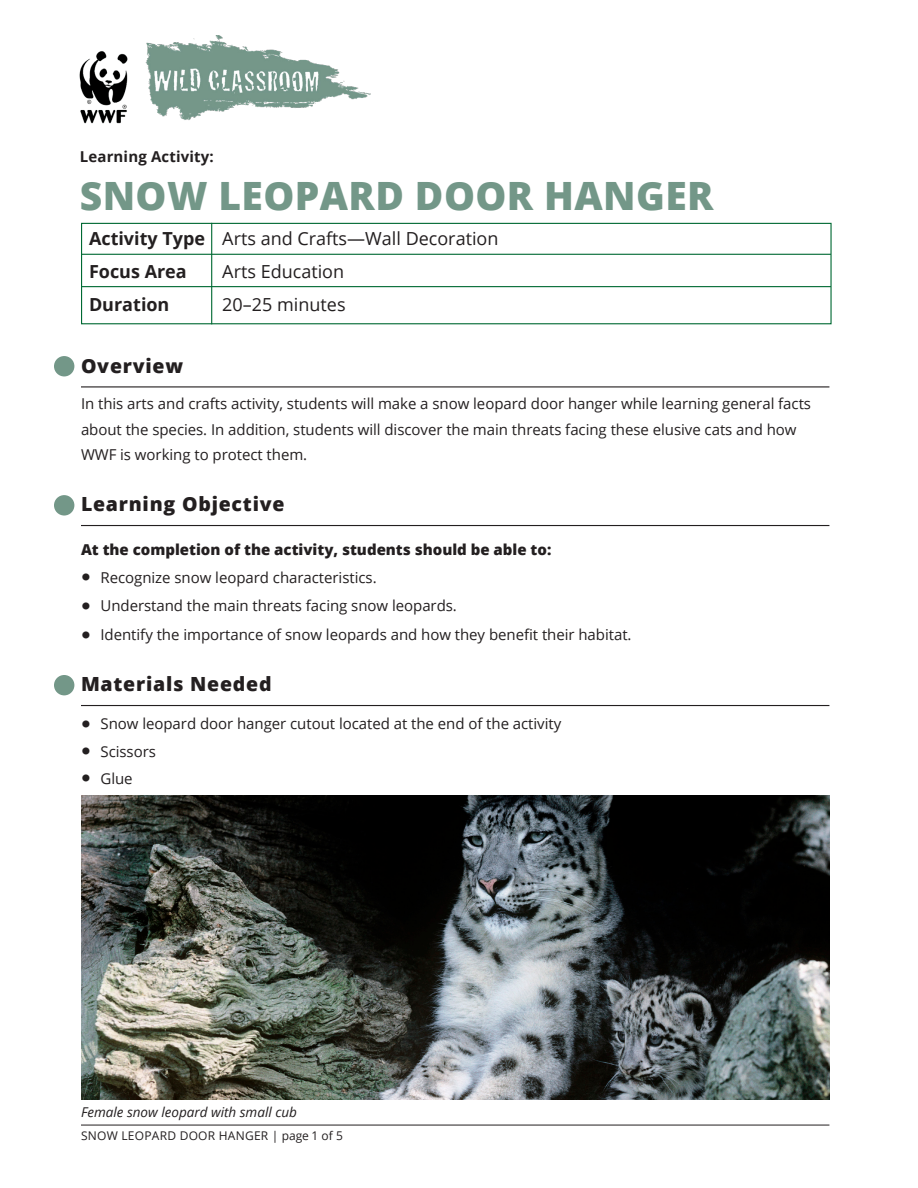
<style>
.page{position:relative;width:918px;height:1188px;background:#fff}
.page>*{position:absolute;margin:0;border:0;box-sizing:border-box;transform-origin:0 0}
.t1{font:800 39px "Open Sans";letter-spacing:.01em;color:#739788}
.SECTION_TITLE{font:800 19.5px "Open Sans";letter-spacing:.04em;color:#231f20}
.t2{font:18px "Open Sans";color:#231f20}
.t3{font:700 18px "Open Sans";color:#231f20}
.Bullet_lists_first_b{font:15px/25.5px "Open Sans";letter-spacing:-.005em;color:#231f20}
.Bullet_lists_first_b-2{font:800 15px "Open Sans";color:#231f20}
.t4{font:700 15px "Open Sans";letter-spacing:.01em;color:#231f20}
.captions{font:italic 13.5px "Open Sans";color:#231f20}
.t5{font:12px "Open Sans";letter-spacing:.02em;color:#231f20}
.s1{font-weight:700}
.s2{font-family:"Univers LT Std";font-weight:100;font-stretch:ultra-condensed;font-size:19.5px}
</style>
<div class="page">
<hr style="left:81px;top:1125px;width:748px;height:1px;background:#231f20">
<hr style="left:81px;top:386px;width:748px;height:1px;background:#231f20">
<hr style="left:81px;top:525px;width:748px;height:1px;background:#231f20">
<hr style="left:81px;top:705px;width:748px;height:1px;background:#231f20">
<div style="left:81px;top:223px;width:751px;height:101px;border:1px solid #006933"></div>
<hr style="left:81px;top:254px;width:750px;height:1px;background:#006933">
<hr style="left:81px;top:286px;width:750px;height:1px;background:#006933">
<hr style="left:211px;top:223px;width:1px;height:101px;background:#006933">
<div style="left:54px;top:356px;width:20px;height:20px;background:#739788;border-radius:50%"></div>
<div style="left:54px;top:495px;width:20px;height:21px;background:#739788;border-radius:50%"></div>
<div style="left:54px;top:675px;width:20px;height:20px;background:#739788;border-radius:50%"></div>
<img style="left:81px;top:796px;width:748px;height:304px">
<img style="left:79px;top:35px;width:292px;height:89px">
<p class="t4" style="left:80px;top:146px;width:135px">Learning Activity:</p>
<p class="t1" style="left:80px;top:167px;width:635px">SNOW LEOPARD DOOR HANGER</p>
<p class="t2" style="left:89px;top:227px;width:411px"><span class="s1">Activity Type</span> Arts and Crafts—Wall Decoration</p>
<p class="t3" style="left:89px;top:259px;width:99px">Focus Area</p>
<p class="t2" style="left:222px;top:260px;width:123px">Arts Education</p>
<p class="t3" style="left:89px;top:292px;width:82px">Duration</p>
<p class="t2" style="left:222px;top:293px;width:125px">20–25 minutes</p>
<p class="SECTION_TITLE" style="left:81px;top:351px;width:104px">Overview</p>
<p class="Bullet_lists_first_b" style="left:81px;top:391px;width:732px">In this arts and crafts activity, students will make a snow leopard door hanger while learning general facts about the species. In addition, students will discover the main threats facing these elusive cats and how<br>WWF is working to protect them.</p>
<p class="SECTION_TITLE" style="left:81px;top:490px;width:205px">Learning Objective</p>
<p class="Bullet_lists_first_b-2" style="left:81px;top:538px;width:472px">At the completion of the activity, students should be able to:</p>
<p class="Bullet_lists_first_b" style="left:81px;top:564px;width:297px"><span class="s2">•</span> Recognize snow leopard characteristics.</p>
<p class="Bullet_lists_first_b" style="left:81px;top:593px;width:377px"><span class="s2">•</span> Understand the main threats facing snow leopards.</p>
<p class="Bullet_lists_first_b" style="left:81px;top:622px;width:552px"><span class="s2">•</span> Identify the importance of snow leopards and how they benefit their habitat.</p>
<p class="SECTION_TITLE" style="left:81px;top:670px;width:192px">Materials Needed</p>
<p class="Bullet_lists_first_b" style="left:81px;top:711px;width:482px"><span class="s2">•</span> Snow leopard door hanger cutout located at the end of the activity</p>
<p class="Bullet_lists_first_b" style="left:81px;top:738px;width:76px"><span class="s2">•</span> Scissors</p>
<p class="Bullet_lists_first_b" style="left:81px;top:765px;width:53px"><span class="s2">•</span> Glue</p>
<p class="captions" style="left:81px;top:1103px;width:218px">Female snow leopard with small cub</p>
<p class="t5" style="left:81px;top:1128px;width:263px">SNOW LEOPARD DOOR HANGER | page 1 of 5</p>
</div>
